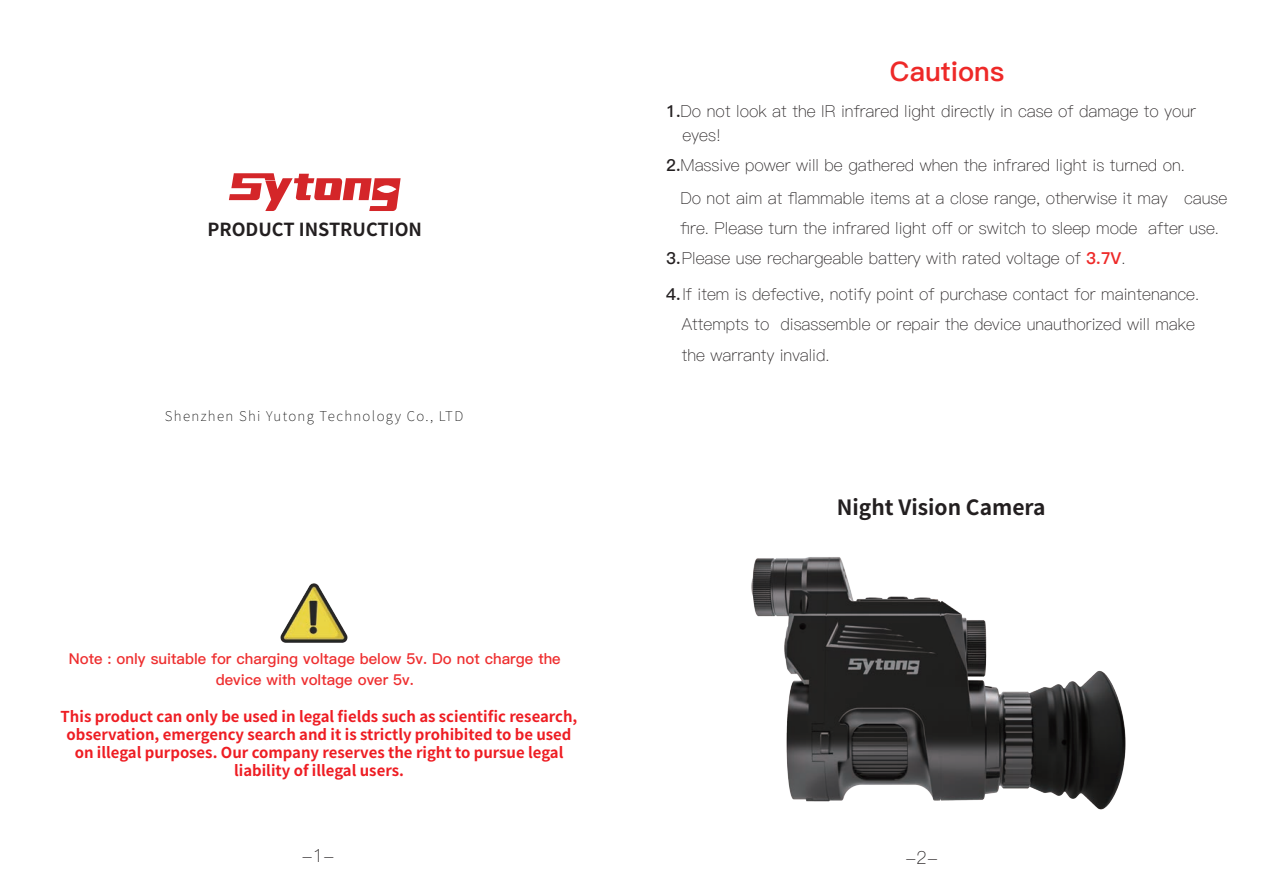
<style>
.page{position:relative;width:1263px;height:894px;background:#fff}
.page>*{position:absolute;margin:0;border:0;box-sizing:border-box;transform-origin:0 0}
.t1{font:27px "Ping Fang SC Heavy";color:#ee2928}
.t2{font:700 21px "Source Han Sans CN";color:#231f20}
.t3{font:700 18px "Source Han Sans CN";color:#231f20}
.t4{font:18px "Ping Fang SC Light";color:#231f20}
.t5{font:16.5px/30px "Ping Fang SC Light";color:#231f20}
.t6{font:700 15px/18px "Source Han Sans CN";color:#ee1d23;text-align:center}
.t7{font:15px/21px "Ping Fang SC Bold";color:#ee2e2f;text-align:center}
.t8{font:200 13.5px "Source Han Sans CN";letter-spacing:.1em;color:#030303}
.s1{font-family:"Ping Fang SC Bold"}
.s2{font-family:"Ping Fang SC Heavy";color:#ee2928}
</style>
<div class="page">
<svg style="left:229px;top:173px;width:172px;height:38px"></svg>
<svg style="left:377px;top:185px;width:19px;height:8px"></svg>
<img style="left:751px;top:557px;width:375px;height:253px">
<img style="left:280px;top:583px;width:68px;height:60px">
<p class="t3" style="left:207px;top:220px;width:216px">PRODUCT INSTRUCTION</p>
<p class="t8" style="left:165px;top:409px;width:300px">Shenzhen Shi Yutong Technology Co., LTD</p>
<p class="t7" style="left:69px;top:648px;width:493px">Note : only suitable for charging voltage below 5v. Do not charge the device with voltage over 5v.</p>
<p class="t6" style="left:61px;top:707px;width:518px">This product can only be used in legal fields such as scientific research, observation, emergency search and it is strictly prohibited to be used on illegal purposes. Our company reserves the right to pursue legal liability of illegal users.</p>
<p class="t4" style="left:302px;top:844px;width:34px">-1-</p>
<h1 class="t1" style="left:890px;top:56px;width:116px">Cautions</h1>
<p class="t5" style="left:683px;top:99px;width:515px;line-height:24px;text-indent:-16px"><span class="s1">1.</span>Do not look at the IR infrared light directly in case of damage to your eyes!</p>
<p class="t5" style="left:680px;top:149px;width:549px;line-height:33px;text-indent:-14px"><span class="s1">2.</span>Massive power will be gathered when the infrared light is turned on.<br>Do not aim at flammable items at a close range, otherwise it may cause</p>
<p class="t5" style="left:666px;top:213px;width:554px;text-indent:14px">fire. Please turn the infrared light off or switch to sleep mode after use.<br><span class="s1">3.</span>Please use rechargeable battery with rated voltage of <span class="s2">3.7V</span>.</p>
<p class="t5" style="left:682px;top:279px;width:519px;text-indent:-15px"><span class="s1">4.</span> If item is defective, notify point of purchase contact for maintenance.<br>Attempts to disassemble or repair the device unauthorized will make the warranty invalid.</p>
<p class="t2" style="left:837px;top:495px;width:210px">Night Vision Camera</p>
</div>
